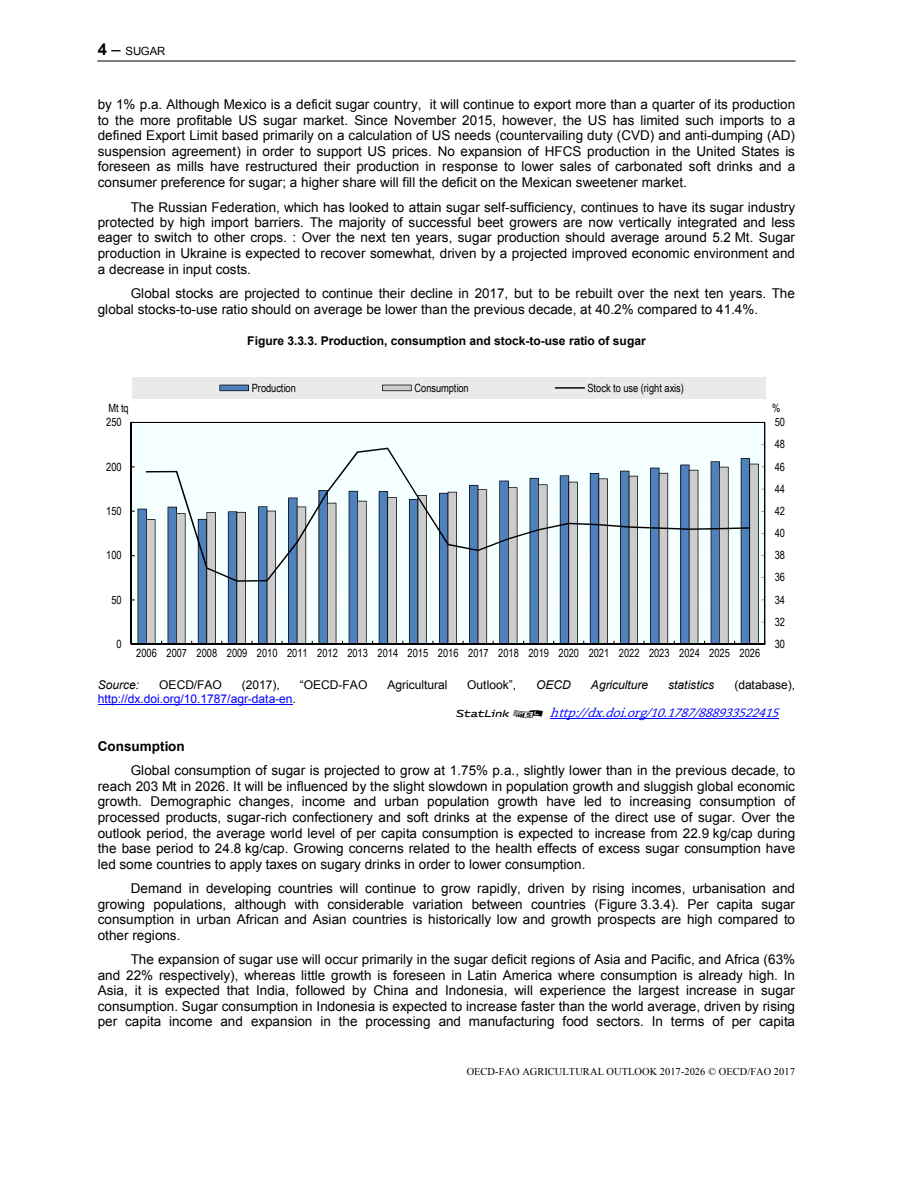
<style>
.page{position:relative;width:918px;height:1188px;background:#fff}
.page>*{position:absolute;margin:0;border:0;box-sizing:border-box;transform-origin:0 0}
.t1{font:13.5px/15.5px "Arial";letter-spacing:.005em;color:#000;text-align:justify}
.t2{font:700 13.5px "Arial";color:#000}
.t3{font:700 12px "Arial";color:#000}
.t4{font:12px "Arial";letter-spacing:-.005em;color:#000}
.t5{font:italic 12px "Caecilia";color:#00f}
.t6{font:12px "Arial";letter-spacing:-.005em;color:#00f}
.t7{font:italic 12px "Arial";letter-spacing:-.005em;color:#000}
.t8{font:11.4px "Arial Narrow";letter-spacing:.005em;color:#000}
.t9{font:11.4px "Arial";color:#000}
.t10{font:10.5px "Times New Roman";color:#000}
.s1{font-weight:700;font-size:16.5px}
.s2{font-size:16.5px}
.s3{color:#000}
.s4{font-family:"Stat Link";font-style:normal;color:#000}
</style>
<div class="page">
<hr style="left:98px;top:61px;width:697px;height:1px;background:#000">
<hr style="left:98px;top:704px;width:195px;height:1px;background:#00f">
<hr style="left:550px;top:718px;width:228px;height:1px;background:#00f">
<svg style="left:132px;top:422px;width:633px;height:222px;fill:#f4ffff"></svg>
<svg style="left:439px;top:582px;width:18px;height:62px"></svg>
<hr style="left:765px;top:422px;width:1px;height:222px;background:#000">
<hr style="left:131px;top:422px;width:1px;height:222px;background:#000">
<hr style="left:131px;top:644px;width:634px;height:1px;background:#000">
<svg style="left:132px;top:509px;width:30px;height:135px"></svg>
<svg style="left:168px;top:582px;width:24px;height:62px"></svg>
<svg style="left:198px;top:582px;width:24px;height:62px"></svg>
<svg style="left:228px;top:582px;width:48px;height:62px"></svg>
<svg style="left:282px;top:582px;width:24px;height:62px"></svg>
<svg style="left:312px;top:582px;width:24px;height:62px"></svg>
<svg style="left:349px;top:582px;width:24px;height:62px"></svg>
<svg style="left:379px;top:582px;width:24px;height:62px"></svg>
<svg style="left:409px;top:582px;width:24px;height:62px"></svg>
<svg style="left:463px;top:582px;width:24px;height:62px"></svg>
<svg style="left:493px;top:582px;width:31px;height:62px"></svg>
<svg style="left:530px;top:582px;width:24px;height:62px"></svg>
<svg style="left:560px;top:582px;width:24px;height:62px"></svg>
<svg style="left:590px;top:582px;width:48px;height:62px"></svg>
<svg style="left:644px;top:582px;width:24px;height:62px"></svg>
<svg style="left:674px;top:582px;width:24px;height:62px"></svg>
<svg style="left:711px;top:582px;width:24px;height:62px"></svg>
<svg style="left:741px;top:458px;width:24px;height:186px"></svg>
<svg style="left:146px;top:447px;width:604px;height:135px;fill:#f4ffff"></svg>
<div style="left:132px;top:377px;width:634px;height:22px;background:#eaeaea"></div>
<svg style="left:219px;top:385px;width:30px;height:6px"></svg>
<svg style="left:382px;top:385px;width:30px;height:6px"></svg>
<hr style="left:555px;top:387px;width:30px;height:2px;background:#000">
<p class="t9" style="left:98px;top:45px;width:69px"><span class="s1">4</span> <span class="s2">–</span> SUGAR</p>
<p class="t1" style="left:98px;top:97px;width:699px">by 1% p.a. Although Mexico is a deficit sugar country, it will continue to export more than a quarter of its production to the more profitable US sugar market. Since November 2015, however, the US has limited such imports to a defined Export Limit based primarily on a calculation of US needs (countervailing duty (CVD) and anti-dumping (AD) suspension agreement) in order to support US prices. No expansion of HFCS production in the United States is foreseen as mills have restructured their production in response to lower sales of carbonated soft drinks and a consumer preference for sugar; a higher share will fill the deficit on the Mexican sweetener market.</p>
<p class="t1" style="left:98px;top:199px;width:699px;text-indent:33px">The Russian Federation, which has looked to attain sugar self-sufficiency, continues to have its sugar industry protected by high import barriers. The majority of successful beet growers are now vertically integrated and less eager to switch to other crops. : Over the next ten years, sugar production should average around 5.2 Mt. Sugar production in Ukraine is expected to recover somewhat, driven by a projected improved economic environment and a decrease in input costs.</p>
<p class="t1" style="left:98px;top:286px;width:699px;text-indent:33px">Global stocks are projected to continue their decline in 2017, but to be rebuilt over the next ten years. The global stocks-to-use ratio should on average be lower than the previous decade, at 40.2% compared to 41.4%.</p>
<p class="t3" style="left:247px;top:334px;width:400px">Figure 3.3.3. Production, consumption and stock-to-use ratio of sugar</p>
<p class="t8" style="left:252px;top:381px;width:46px">Production</p>
<p class="t8" style="left:415px;top:381px;width:56px">Consumption</p>
<p class="t8" style="left:588px;top:381px;width:98px">Stock to use (right axis)</p>
<p class="t8" style="left:108px;top:401px;width:22px">Mt tq</p>
<p class="t8" style="left:772px;top:402px;width:10px">%</p>
<p class="t8" style="left:106px;top:416px;width:17px">250</p>
<p class="t8" style="left:775px;top:416px;width:12px">50</p>
<p class="t8" style="left:775px;top:438px;width:12px">48</p>
<p class="t8" style="left:106px;top:460px;width:17px">200</p>
<p class="t8" style="left:775px;top:460px;width:12px">46</p>
<p class="t8" style="left:775px;top:482px;width:12px">44</p>
<p class="t8" style="left:106px;top:504px;width:17px">150</p>
<p class="t8" style="left:775px;top:504px;width:12px">42</p>
<p class="t8" style="left:775px;top:526px;width:12px">40</p>
<p class="t8" style="left:106px;top:549px;width:17px">100</p>
<p class="t8" style="left:775px;top:549px;width:12px">38</p>
<p class="t8" style="left:775px;top:571px;width:12px">36</p>
<p class="t8" style="left:111px;top:593px;width:12px">50</p>
<p class="t8" style="left:775px;top:593px;width:12px">34</p>
<p class="t8" style="left:775px;top:615px;width:12px">32</p>
<p class="t8" style="left:116px;top:637px;width:7px">0</p>
<p class="t8" style="left:136px;top:647px;width:625px">2006 2007 2008 2009 2010 2011 2012 2013 2014 2015 2016 2017 2018 2019 2020 2021 2022 2023 2024 2025 2026</p>
<p class="t8" style="left:775px;top:637px;width:12px">30</p>
<p class="t7" style="left:98px;top:679px;width:43px">Source:</p>
<p class="t4" style="left:159px;top:679px;width:64px">OECD/FAO</p>
<p class="t4" style="left:242px;top:679px;width:39px">(2017),</p>
<p class="t4" style="left:300px;top:679px;width:69px">“OECD-FAO</p>
<p class="t4" style="left:387px;top:679px;width:62px">Agricultural</p>
<p class="t4" style="left:467px;top:679px;width:50px">Outlook”,</p>
<p class="t7" style="left:536px;top:679px;width:36px">OECD</p>
<p class="t7" style="left:591px;top:679px;width:59px">Agriculture</p>
<p class="t7" style="left:668px;top:679px;width:48px">statistics</p>
<p class="t4" style="left:734px;top:679px;width:62px">(database),</p>
<p class="t6" style="left:98px;top:692px;width:200px">http://dx.doi.org/10.1787/agr-data-en<span class="s3">.</span></p>
<p class="t5" style="left:455px;top:708px;width:329px"><span class="s4">1 2</span> http://dx.doi.org/10.1787/888933522415</p>
<p class="t2" style="left:98px;top:738px;width:89px">Consumption</p>
<p class="t1" style="left:98px;top:763px;width:699px;text-indent:33px">Global consumption of sugar is projected to grow at 1.75% p.a., slightly lower than in the previous decade, to reach 203 Mt in 2026. It will be influenced by the slight slowdown in population growth and sluggish global economic growth. Demographic changes, income and urban population growth have led to increasing consumption of processed products, sugar-rich confectionery and soft drinks at the expense of the direct use of sugar. Over the outlook period, the average world level of per capita consumption is expected to increase from 22.9 kg/cap during the base period to 24.8 kg/cap. Growing concerns related to the health effects of excess sugar consumption have led some countries to apply taxes on sugary drinks in order to lower consumption.</p>
<p class="t1" style="left:98px;top:881px;width:699px;text-indent:33px">Demand in developing countries will continue to grow rapidly, driven by rising incomes, urbanisation and growing populations, although with considerable variation between countries (Figure 3.3.4). Per capita sugar consumption in urban African and Asian countries is historically low and growth prospects are high compared to other regions.</p>
<p class="t1" style="left:98px;top:952px;width:699px;text-indent:33px">The expansion of sugar use will occur primarily in the sugar deficit regions of Asia and Pacific, and Africa (63% and 22% respectively), whereas little growth is foreseen in Latin America where consumption is already high. In Asia, it is expected that India, followed by China and Indonesia, will experience the largest increase in sugar consumption. Sugar consumption in Indonesia is expected to increase faster than the world average, driven by rising per capita income and expansion in the processing and manufacturing food sectors. In terms of per capita</p>
<p class="t10" style="left:467px;top:1065px;width:330px">OECD-FAO AGRICULTURAL OUTLOOK 2017-2026 © OECD/FAO 2017</p>
</div>
